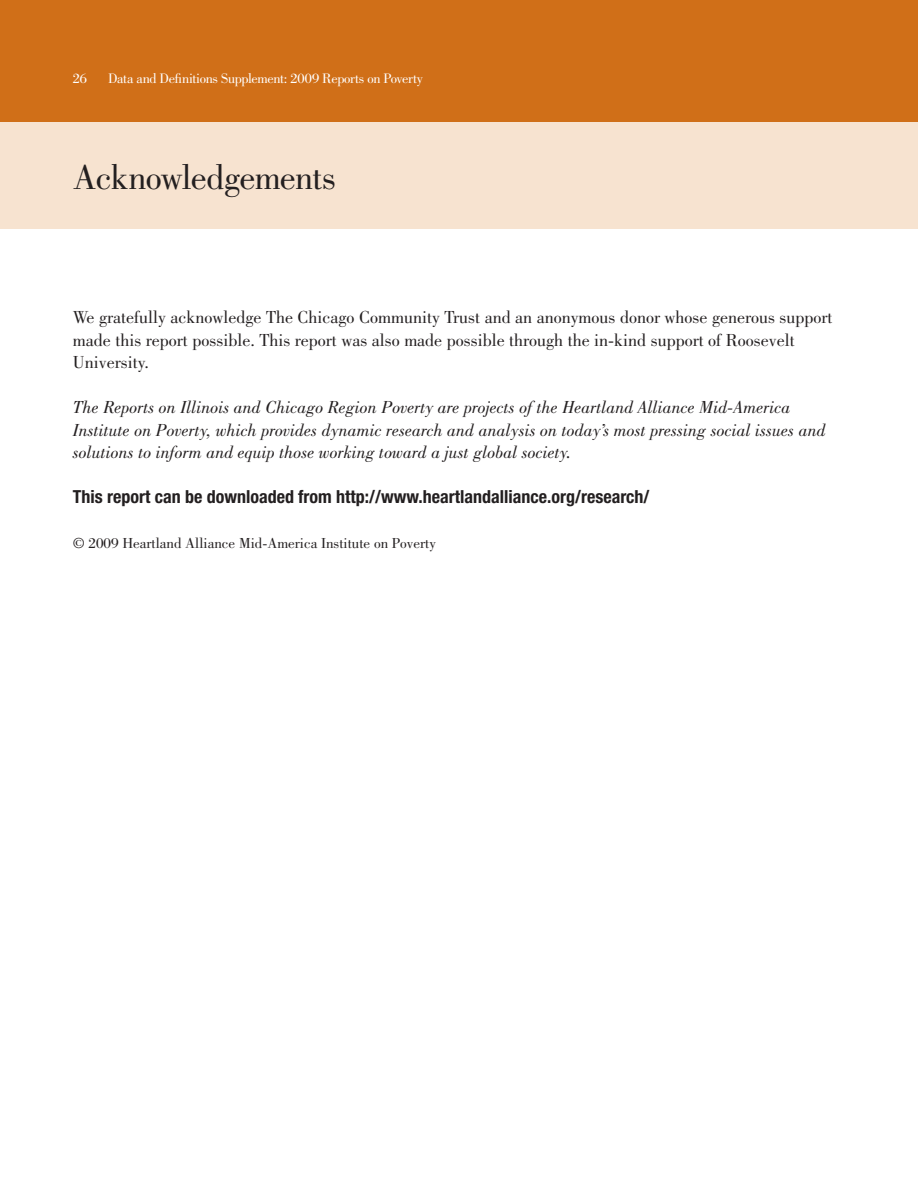
<style>
.page{position:relative;width:918px;height:1188px;background:#fff}
.page>*{position:absolute;margin:0;border:0;box-sizing:border-box;transform-origin:0 0}
.t1{font:36px "Bodoni Std";letter-spacing:-.02em;color:#231f20}
.t2{font:italic 18px/22.5px "Bodoni Std";color:#231f20}
.t3{font:18px/22.5px "Bodoni Std";color:#231f20}
.t4{font:700 condensed 18px "Helvetica Neue LT Std";color:#231f20}
.t5{font:15px "Bodoni Std";color:#231f20}
.t6{font:14.25px "Bodoni Std";letter-spacing:-.025em;color:#fff}
</style>
<div class="page">
<div style="left:0;top:122px;width:918px;height:108px;background:#f7e3d0"></div>
<div style="left:0;top:0;width:918px;height:122px;background:#d06f18"></div>
<p class="t6" style="left:73px;top:70px;width:16px">26</p>
<p class="t6" style="left:108px;top:70px;width:317px">Data and Definitions Supplement: 2009 Reports on Poverty</p>
<h1 class="t1" style="left:73px;top:157px;width:265px">Acknowledgements</h1>
<p class="t3" style="left:73px;top:306px;width:761px">We gratefully acknowledge The Chicago Community Trust and an anonymous donor whose generous support made this report possible. This report was also made possible through the in-kind support of Roosevelt<br>University.</p>
<p class="t2" style="left:73px;top:396px;width:754px">The Reports on Illinois and Chicago Region Poverty are projects of the Heartland Alliance Mid-America<br>Institute on Poverty, which provides dynamic research and analysis on today’s most pressing social issues and solutions to inform and equip those working toward a just global society.</p>
<p class="t4" style="left:73px;top:486px;width:578px">This report can be downloaded from http://www.heartlandalliance.org/research/</p>
<p class="t5" style="left:73px;top:535px;width:365px">© 2009 Heartland Alliance Mid-America Institute on Poverty</p>
</div>
